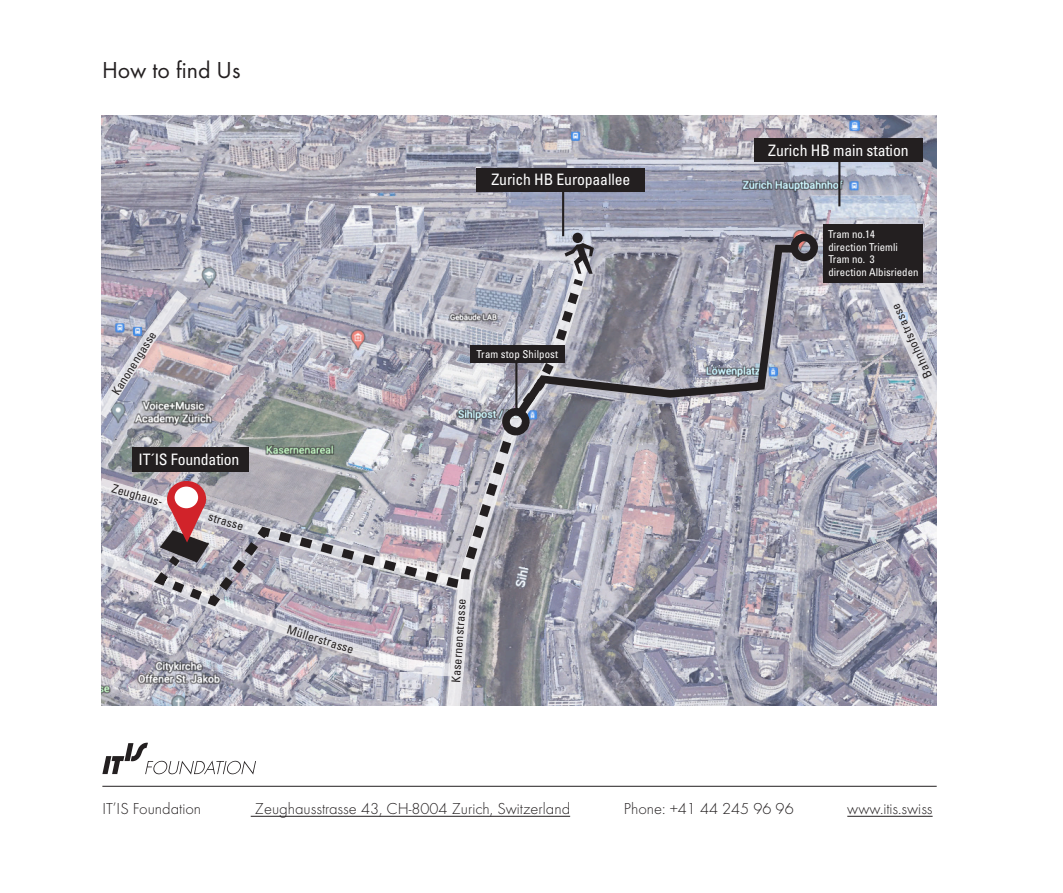
<style>
.page{position:relative;width:1063px;height:893px;background:#fff}
.page>*{position:absolute;margin:0;border:0;box-sizing:border-box;transform-origin:0 0}
.t1{font:24px "Futura EF";color:#231f20}
.t2{font:300 16.5px "Futura EF";color:#231f20}
.t3{font:condensed 15.75px "Univers LT Pro";letter-spacing:-.01em;color:#fff}
.t4{font:condensed 12px "Univers LT Pro";color:#231f20}
.t5{font:condensed 10.8px "Univers LT Pro";color:#fff}
</style>
<div class="page">
<img style="left:101px;top:116px;width:836px;height:589px">
<svg style="left:445px;top:253px;width:147px;height:453px;background:#a3a4ae"></svg>
<svg style="left:101px;top:591px;width:351px;height:87px;background:#b5b2be"></svg>
<svg style="left:101px;top:289px;width:88px;height:130px;background:#b2b0bc"></svg>
<svg style="left:864px;top:251px;width:73px;height:168px;background:#b3b4c0"></svg>
<svg style="left:101px;top:477px;width:46px;height:114px;background:#bbb8c3"></svg>
<hr style="left:251px;top:816px;width:319px;height:1px;background:#231f20">
<hr style="left:847px;top:816px;width:86px;height:1px;background:#231f20">
<svg style="left:102px;top:743px;width:154px;height:31px"></svg>
<hr style="left:102px;top:786px;width:835px;height:1px;background:#231f20">
<div style="left:132px;top:447px;width:117px;height:24px;background:#231f20"></div>
<div style="left:476px;top:168px;width:168px;height:24px;background:#231f20"></div>
<hr style="left:562px;top:190px;width:2px;height:46px;background:#231f20">
<div style="left:755px;top:139px;width:168px;height:23px;background:#231f20"></div>
<hr style="left:838px;top:162px;width:2px;height:44px;background:#231f20">
<div style="left:791px;top:234px;width:27px;height:27px;border:8px solid #231f20;border-radius:50%"></div>
<div style="left:573px;top:233px;width:10px;height:10px;background:#231f20;border-radius:50%"></div>
<svg style="left:458px;top:243px;width:136px;height:331px;background:#9ea0aa"></svg>
<svg style="left:147px;top:418px;width:374px;height:193px;background:#a8a3ab"></svg>
<svg style="left:511px;top:241px;width:291px;height:181px;background:#9999a5"></svg>
<div style="left:824px;top:224px;width:99px;height:58px;background:#231f20"></div>
<hr style="left:515px;top:362px;width:2px;height:50px;background:#231f20">
<div style="left:470px;top:345px;width:95px;height:18px;background:#231f20"></div>
<p class="t1" style="left:102px;top:57px;width:140px">How to find Us</p>
<p class="t4" style="left:108px;top:390px;width:74px;rotate:-58deg">Kanonengasse</p>
<p class="t3" style="left:139px;top:450px;width:102px">IT´IS Foundation</p>
<p class="t4" style="left:114px;top:481px;width:56px;rotate:16deg">Zeughaus-</p>
<p class="t4" style="left:211px;top:509px;width:38px;rotate:16deg">strasse</p>
<p class="t4" style="left:289px;top:622px;width:71px;rotate:17deg">Müllerstrasse</p>
<p class="t3" style="left:492px;top:170px;width:140px">Zurich HB Europaallee</p>
<p class="t5" style="left:477px;top:347px;width:83px">Tram stop Shilpost</p>
<p class="t4" style="left:448px;top:682px;width:86px;rotate:-86deg">Kasernenstrasse</p>
<p class="t3" style="left:768px;top:141px;width:142px">Zurich HB main station</p>
<p class="t5" style="left:828px;top:228px;width:48px">Tram no.14</p>
<p class="t5" style="left:828px;top:240px;width:71px">direction Triemli</p>
<p class="t5" style="left:828px;top:252px;width:48px">Tram no. 3</p>
<p class="t5" style="left:828px;top:265px;width:92px">direction Albisrieden</p>
<p class="t4" style="left:922px;top:381px;width:82px;rotate:-115deg">Bahnhofstrasse</p>
<p class="t2" style="left:102px;top:799px;width:100px">IT’IS Foundation</p>
<p class="t2" style="left:255px;top:799px;width:317px">Zeughausstrasse 43, CH-8004 Zurich, Switzerland</p>
<p class="t2" style="left:624px;top:799px;width:171px">Phone: +41 44 245 96 96</p>
<p class="t2" style="left:847px;top:799px;width:87px">www.itis.swiss</p>
</div>
